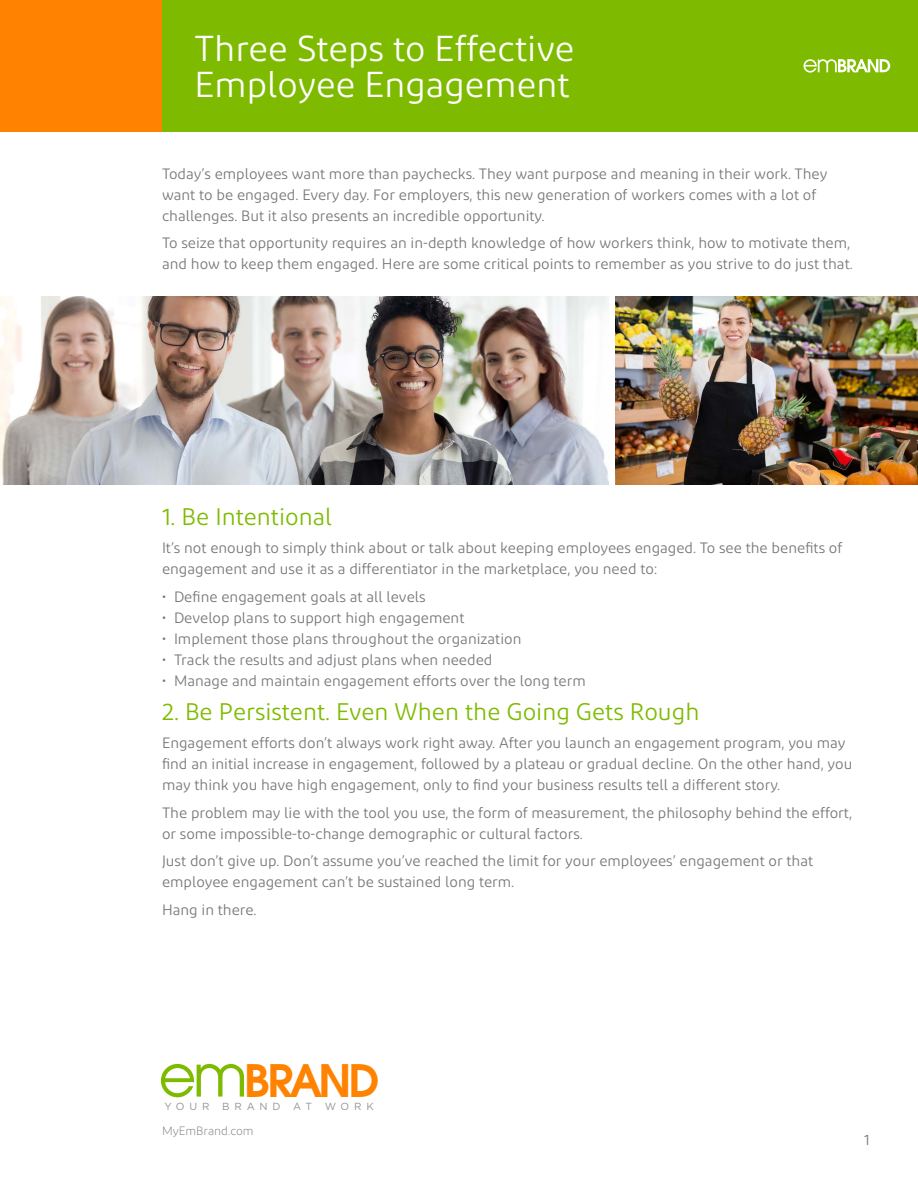
<style>
.page{position:relative;width:918px;height:1188px;background:#fff}
.page>*{position:absolute;margin:0;border:0;box-sizing:border-box;transform-origin:0 0}
.t1{font:58.35px "Avant Garde";color:#7ebb00}
.t2{font:600 44.55px "Avant Garde";letter-spacing:-.075em;color:#ff8300}
.t3{font:36px/36px "Diodrum";color:#fff}
.t4{font:24px "Diodrum";color:#7ebb00}
.t5{font:15px/21px "Diodrum";color:#76777b}
.t6{font:300 12px "Diodrum";color:#76777b}
.t7{font:10.2px "Gotham";letter-spacing:.47em;color:#919498}
</style>
<div class="page">
<div style="left:162px;top:0;width:756px;height:132px;background:#7ebb00"></div>
<div style="left:0;top:0;width:162px;height:132px;background:#ff8300"></div>
<img style="left:0;top:297px;width:609px;height:187px">
<img style="left:616px;top:297px;width:302px;height:187px">
<svg style="left:804px;top:59px;width:86px;height:14px"></svg>
<h3 class="t3" style="left:194px;top:30px;width:382px">Three Steps to Effective<br>Employee Engagement</h3>
<p class="t5" style="left:162px;top:163px;width:667px">Today’s employees want more than paychecks. They want purpose and meaning in their work. They want to be engaged. Every day. For employers, this new generation of workers comes with a lot of challenges. But it also presents an incredible opportunity.</p>
<p class="t5" style="left:162px;top:232px;width:692px">To seize that opportunity requires an in-depth knowledge of how workers think, how to motivate them, and how to keep them engaged. Here are some critical points to remember as you strive to do just that.</p>
<h3 class="t4" style="left:162px;top:502px;width:172px">1. Be Intentional</h3>
<p class="t5" style="left:162px;top:537px;width:682px">It’s not enough to simply think about or talk about keeping employees engaged. To see the benefits of engagement and use it as a differentiator in the marketplace, you need to:</p>
<p class="t5" style="left:162px;top:586px;width:265px">• Define engagement goals at all levels</p>
<p class="t5" style="left:162px;top:607px;width:304px">• Develop plans to support high engagement</p>
<p class="t5" style="left:162px;top:628px;width:361px">• Implement those plans throughout the organization</p>
<p class="t5" style="left:162px;top:649px;width:332px">• Track the results and adjust plans when needed</p>
<p class="t5" style="left:162px;top:670px;width:425px">• Manage and maintain engagement efforts over the long term</p>
<h3 class="t4" style="left:162px;top:697px;width:539px">2. Be Persistent. Even When the Going Gets Rough</h3>
<p class="t5" style="left:162px;top:732px;width:692px">Engagement efforts don’t always work right away. After you launch an engagement program, you may find an initial increase in engagement, followed by a plateau or gradual decline. On the other hand, you may think you have high engagement, only to find your business results tell a different story.</p>
<p class="t5" style="left:162px;top:802px;width:692px">The problem may lie with the tool you use, the form of measurement, the philosophy behind the effort, or some impossible-to-change demographic or cultural factors.</p>
<p class="t5" style="left:162px;top:850px;width:653px">Just don’t give up. Don’t assume you’ve reached the limit for your employees’ engagement or that employee engagement can’t be sustained long term.</p>
<p class="t5" style="left:162px;top:899px;width:96px">Hang in there.</p>
<h2 class="t2" style="left:244px;top:1051px;width:137px">BRAND</h2>
<p class="t7" style="left:293px;top:1101px;width:82px">AT WORK</p>
<p class="t6" style="left:162px;top:1123px;width:93px">MyEmBrand.com</p>
<h1 class="t1" style="left:158px;top:1039px;width:91px">em</h1>
<p class="t7" style="left:164px;top:1101px;width:118px">YOUR BRAND</p>
<p class="t5" style="left:864px;top:1129px;width:7px">1</p>
</div>
